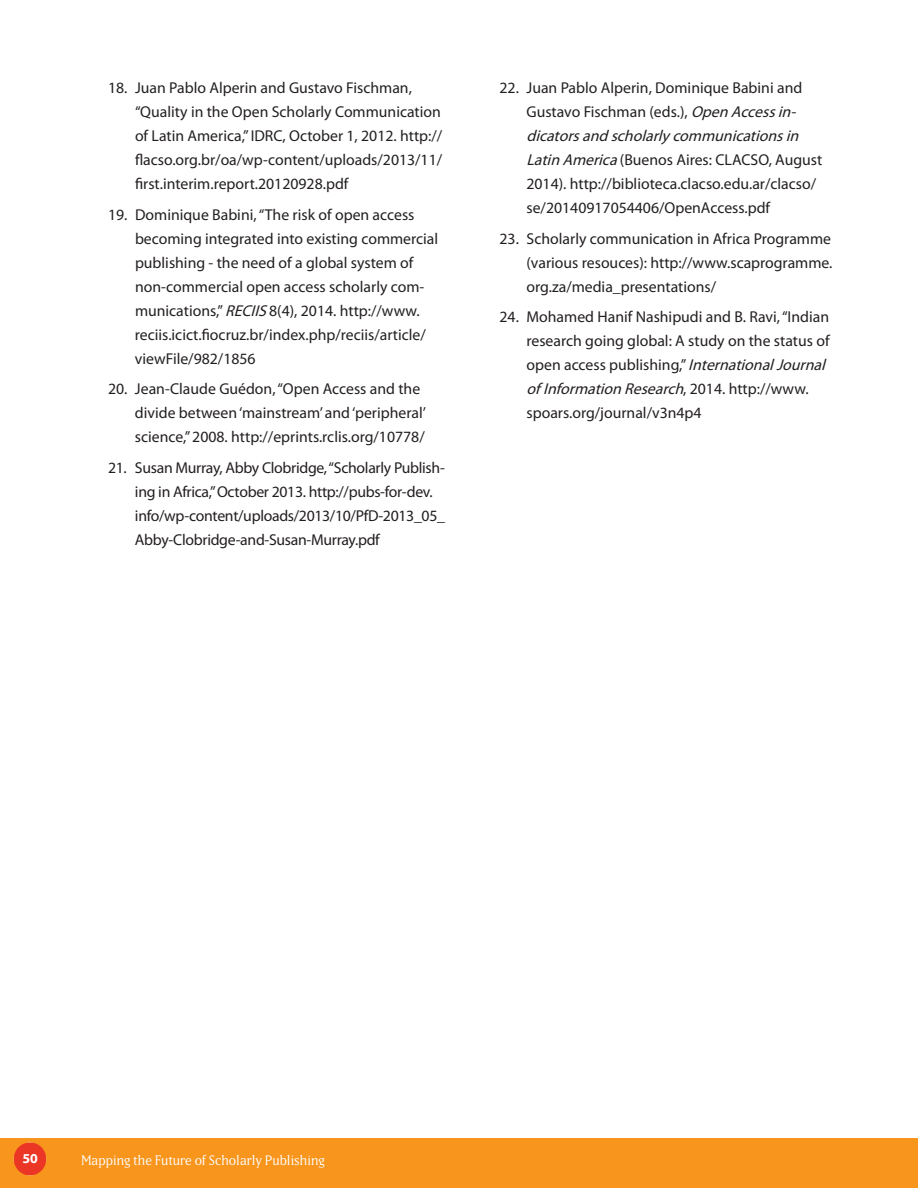
<style>
.page{position:relative;width:918px;height:1188px;background:#fff}
.page>*{position:absolute;margin:0;border:0;box-sizing:border-box;transform-origin:0 0}
.t1{font:15.75px/24px "Myriad Pro";color:#231f20}
.t2{font:15.75px/24px "Myriad Pro";letter-spacing:-.02em;color:#231f20}
.t3{font:13.5px "Matrix II Book";color:#fff}
.t4{font:700 13.5px "Myriad Web Pro";color:#fff}
.s1{font-style:italic}
</style>
<div class="page">
<div style="left:0;top:1138px;width:918px;height:50px;background:#f8951d"></div>
<img style="left:13px;top:1142px;width:34px;height:34px">
<p class="t1" style="left:135px;top:75px;width:309px;text-indent:-27px">18. Juan Pablo Alperin and Gustavo Fischman, “Quality in the Open Scholarly Communication of Latin America,” IDRC , October 1, 2012. http:// flacso.org.br/oa/wp-content/uploads/2013/11/ first.interim.report.20120928.pdf</p>
<p class="t1" style="left:135px;top:202px;width:305px;text-indent:-27px">19. Dominique Babini, “The risk of open access becoming integrated into existing commercial publishing - the need of a global system of non-commercial open access scholarly com&shy;munications,” <span class="s1">RECII</span></p>
<p class="t1" style="left:135px;top:298px;width:292px;text-indent:123px"><span class="s1">S</span>8(4), 2014. http://www. reciis.icict.fiocruz.br/index.php/reciis/article/ viewFile/982/1856</p>
<p class="t1" style="left:135px;top:377px;width:293px;text-indent:-27px">20. Jean-Claude Guédon, “Open Access and the divide between ‘mainstream’ and ‘peripheral’ science,” 2008. http://eprints.rclis.org/10778/</p>
<p class="t2" style="left:135px;top:456px;width:311px;text-indent:-27px">21. Susan Murray, Abby Clobridge, “Scholarly Publish&shy;ing in Africa,” October 2013. http://pubs-for-dev. info/wp-content/uploads/2013/10/PfD-2013_05_ Abby-Clobridge-and-Susan-Murray.pdf</p>
<p class="t1" style="left:526px;top:75px;width:297px;text-indent:-27px">22. Juan Pablo Alperin, Dominique Babini and Gustavo Fischman (eds.), <span class="s1">OpenAccessin&shy;dicatorsandscholarlycommunicationsin LatinAmerica</span>(Buenos Aires: CLAC SO, August 2014). http://biblioteca.clacso.edu.ar/clacso/ se/20140917054406/OpenAccess.pdf</p>
<p class="t1" style="left:527px;top:226px;width:308px;text-align:justify;text-indent:-27px">23. Scholarly communication in Africa Programme (various resouces): http://www.scaprogramme. org.za/media_presentations/</p>
<p class="t1" style="left:526px;top:305px;width:305px;text-indent:-27px">24. Mohamed Hanif Nashipudi and B. Ravi, “I ndian research going global: A study on the status of open access publishing,” <span class="s1">InternationalJournal ofInformationResearch</span>, 2 0 1 4 . h t t p : // w w w . spoars.org/journal/v3n4p4</p>
<p class="t4" style="left:23px;top:1151px;width:17px">50</p>
<p class="t3" style="left:81px;top:1152px;width:245px">Mapping the Future of Scholarly Publishing</p>
</div>
